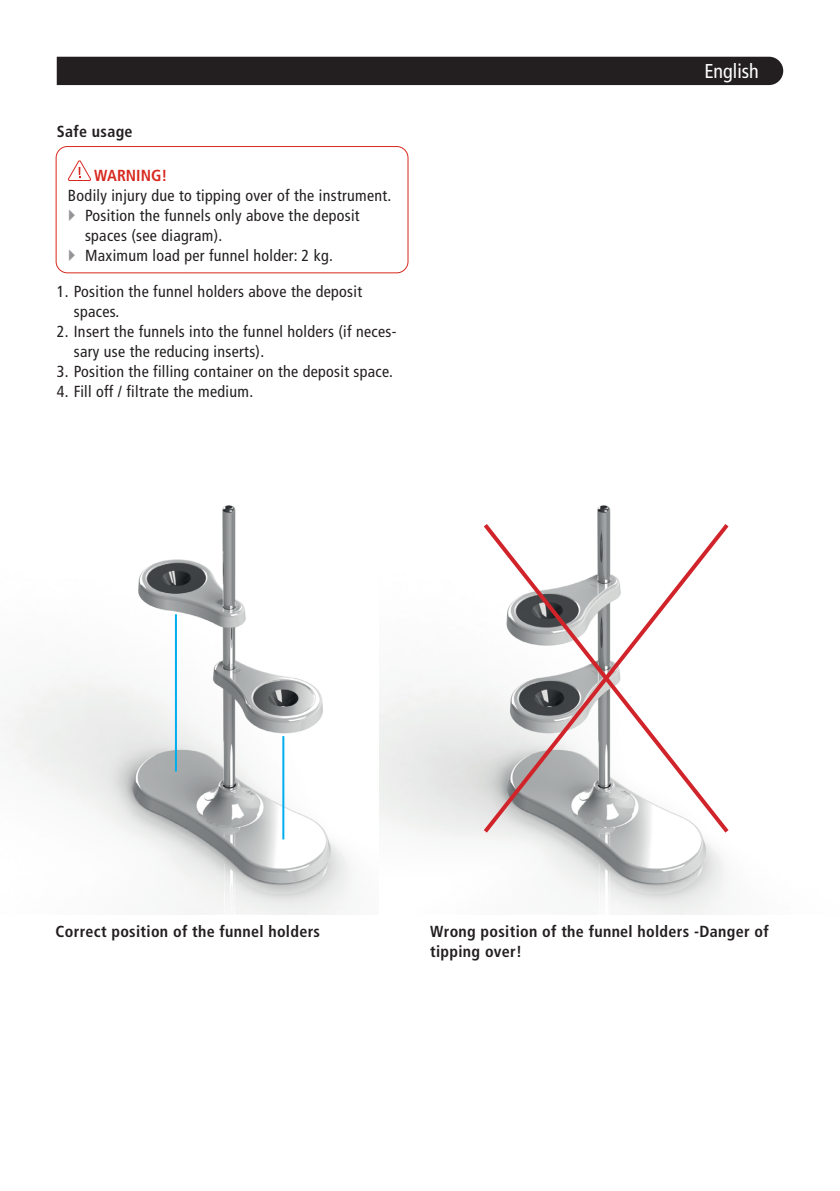
<style>
.page{position:relative;width:840px;height:1191px;background:#fff}
.page>*{position:absolute;margin:0;border:0;box-sizing:border-box;transform-origin:0 0}
.t1{font:condensed 20px "Frutiger LT Pro";color:#fff}
.t2{font:condensed 16px/20px "Frutiger LT Pro";letter-spacing:.02em;color:#231f20}
.t3{font:700 condensed 16px/20px "Frutiger LT Pro";letter-spacing:.02em;color:#231f20}
.t4{font:700 condensed 16px "Frutiger LT Pro";color:#d8281e}
</style>
<div class="page">
<div style="left:57px;top:57px;width:725px;height:28px;background:#231f20"></div>
<svg style="left:68px;top:161px;width:23px;height:20px"></svg>
<div style="left:56px;top:146px;width:352px;height:127px;border:1px solid #d8281e;border-radius:11px"></div>
<img style="left:0;top:505px;width:353px;height:409px">
<img style="left:379px;top:505px;width:348px;height:409px">
<svg style="left:479px;top:519px;width:250px;height:318px"></svg>
<hr style="left:175px;top:614px;width:2px;height:157px;background:#00aeef">
<hr style="left:282px;top:736px;width:2px;height:103px;background:#00aeef">
<p class="t3" style="left:57px;top:121px;width:77px">Safe usage</p>
<p class="t4" style="left:94px;top:166px;width:75px">WARNING!</p>
<p class="t2" style="left:85px;top:185px;width:308px;text-indent:-17px">Bodily injury due to tipping over of the instrument.<br>Position the funnels only above the deposit spaces (see diagram).<br>Maximum load per funnel holder: 2 kg.</p>
<p class="t2" style="left:74px;top:281px;width:290px;text-indent:-17px">1. Position the funnel holders above the deposit spaces.</p>
<p class="t2" style="left:74px;top:321px;width:324px;text-indent:-17px">2. Insert the funnels into the funnel holders (if neces&shy;sary use the reducing inserts).</p>
<p class="t2" style="left:57px;top:361px;width:337px">3. Position the filling container on the deposit space.</p>
<p class="t2" style="left:57px;top:381px;width:198px">4. Fill off / filtrate the medium.</p>
<p class="t1" style="left:704px;top:60px;width:56px">English</p>
<p class="t3" style="left:56px;top:921px;width:266px">Correct position of the funnel holders</p>
<p class="t3" style="left:430px;top:921px;width:340px">Wrong position of the funnel holders -Danger of tipping over!</p>
</div>
